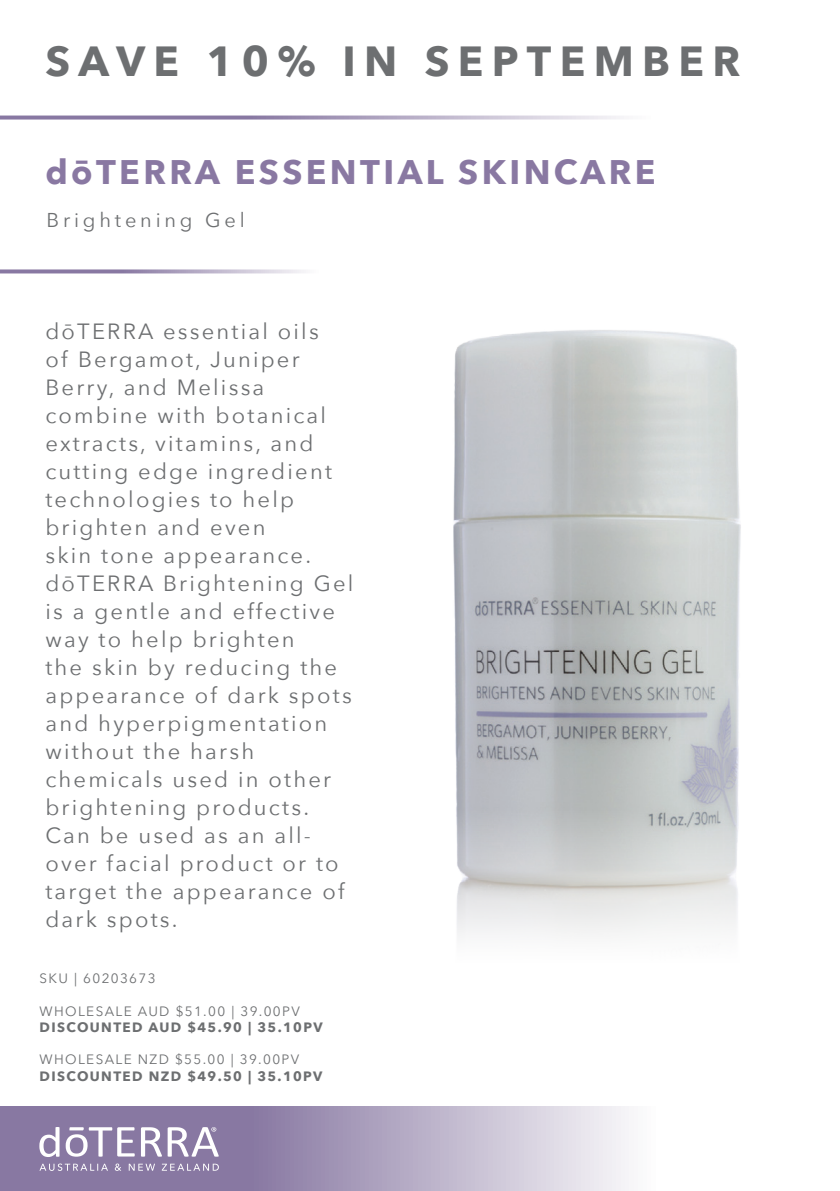
<style>
.page{position:relative;width:840px;height:1191px;background:#fff}
.page>*{position:absolute;margin:0;border:0;box-sizing:border-box;transform-origin:0 0}
.t1{font:700 42px "Avenir Next";letter-spacing:.2em;color:#6d6f71}
.t2{font:700 34px "Avenir Next";letter-spacing:.1em;color:#8978a2}
.t3{font:22px/28px "Avenir Next";letter-spacing:.1em;color:#6d6f71}
.t4{font:20px "Avenir Next";letter-spacing:.19em;color:#6d6f71}
.t5{font:13.6px "Avenir Next";letter-spacing:.1em;color:#6d6f71}
.t6{font:700 13.6px "Avenir Next";letter-spacing:.1em;color:#6d6f71}
</style>
<div class="page">
<svg style="left:0;top:1106px;width:629px;height:85px;background:#ada2bf"></svg>
<svg style="left:39px;top:1163px;width:180px;height:7px"></svg>
<svg style="left:66px;top:1127px;width:69px;height:29px"></svg>
<svg style="left:39px;top:1127px;width:20px;height:30px"></svg>
<svg style="left:141px;top:1127px;width:77px;height:29px"></svg>
<svg style="left:0;top:269px;width:306px;height:4px"></svg>
<svg style="left:0;top:115px;width:624px;height:4px;background:#b4aac4"></svg>
<img style="left:453px;top:330px;width:288px;height:479px">
<svg style="left:402px;top:809px;width:392px;height:211px"></svg>
<h1 class="t1" style="left:45px;top:25px;width:696px">SAVE 10% IN SEPTEMBER</h1>
<h2 class="t2" style="left:45px;top:142px;width:611px">dōTERRA ESSENTIAL SKINCARE</h2>
<p class="t4" style="left:47px;top:203px;width:200px">Brightening Gel</p>
<p class="t3" style="left:45px;top:316px;width:309px">dōTERRA essential oils<br>of Bergamot, Juniper<br>Berry, and Melissa combine with botanical extracts, vitamins, and cutting edge ingredient technologies to help brighten and even<br>skin tone appearance. dōTERRA Brightening Gel is a gentle and effective way to help brighten<br>the skin by reducing the appearance of dark spots and hyperpigmentation without the harsh chemicals used in other brightening products.<br>Can be used as an all&shy;over facial product or to target the appearance of dark spots.</p>
<p class="t5" style="left:40px;top:967px;width:117px">SKU | 60203673</p>
<p class="t5" style="left:40px;top:999px;width:262px">WHOLESALE AUD $51.00 | 39.00PV</p>
<p class="t6" style="left:40px;top:1015px;width:284px">DISCOUNTED AUD $45.90 | 35.10PV</p>
<p class="t5" style="left:40px;top:1048px;width:261px">WHOLESALE NZD $55.00 | 39.00PV</p>
<p class="t6" style="left:40px;top:1064px;width:284px">DISCOUNTED NZD $49.50 | 35.10PV</p>
</div>
